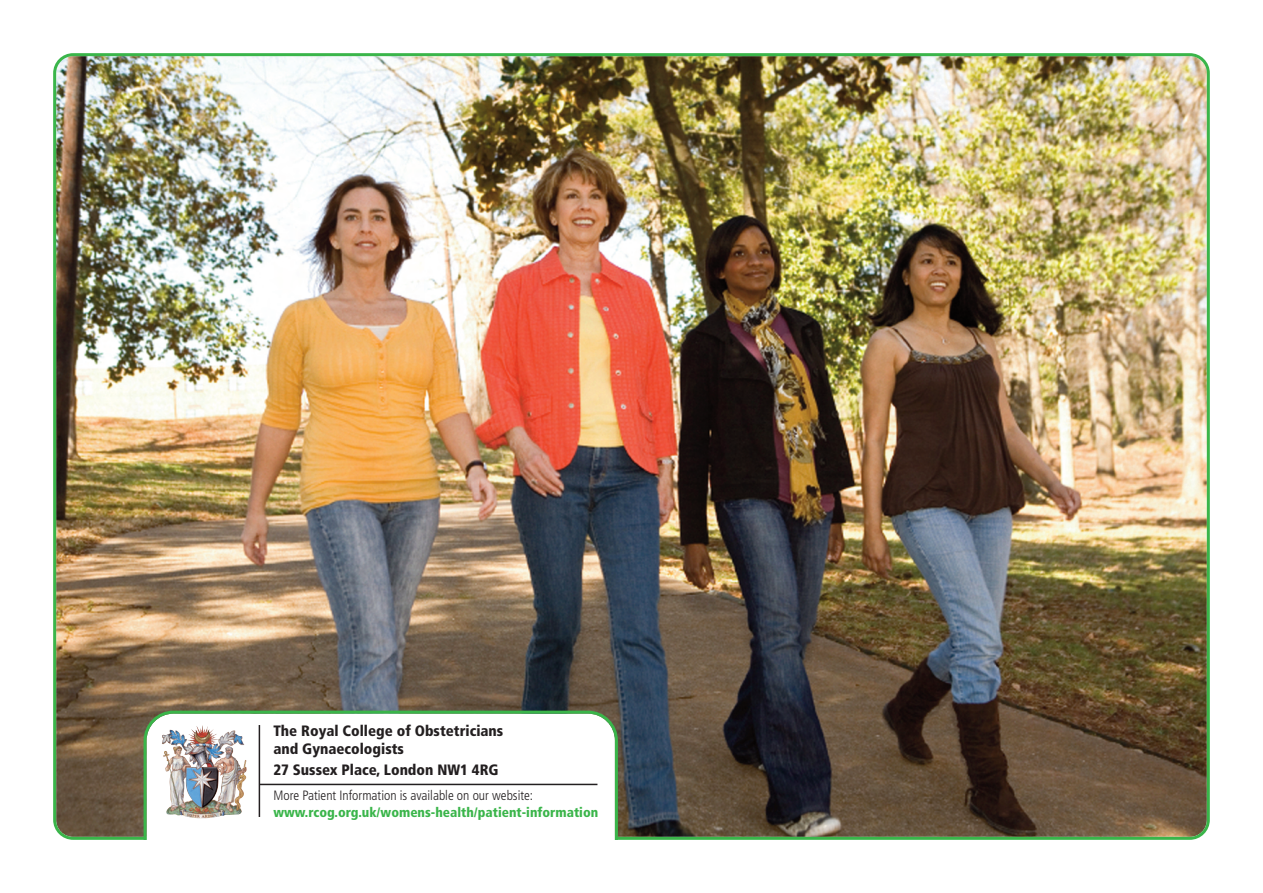
<style>
.page{position:relative;width:1263px;height:893px;background:#fff}
.page>*{position:absolute;margin:0;border:0;box-sizing:border-box;transform-origin:0 0}
.t1{font:900 condensed 15px/18px "Frutiger";color:#231f20}
.t2{font:900 condensed 13.5px "Frutiger";color:#3ab54a}
.t3{font:300 condensed 13.5px "Frutiger";color:#231f20}
</style>
<div class="page">
<img style="left:53px;top:53px;width:1157px;height:787px">
<svg style="left:144px;top:711px;width:474px;height:129px"></svg>
<hr style="left:259px;top:725px;width:1px;height:92px;background:#231f20">
<hr style="left:260px;top:784px;width:337px;height:1px;background:#231f20">
<p class="t1" style="left:273px;top:723px;width:231px">The Royal College of Obstetricians and Gynaecologists</p>
<p class="t1" style="left:273px;top:762px;width:227px">27 Sussex Place, London NW1 4RG</p>
<p class="t3" style="left:273px;top:790px;width:261px">More Patient Information is available on our website:</p>
<p class="t2" style="left:273px;top:806px;width:326px">www.rcog.org.uk/womens-health/patient-information</p>
</div>
